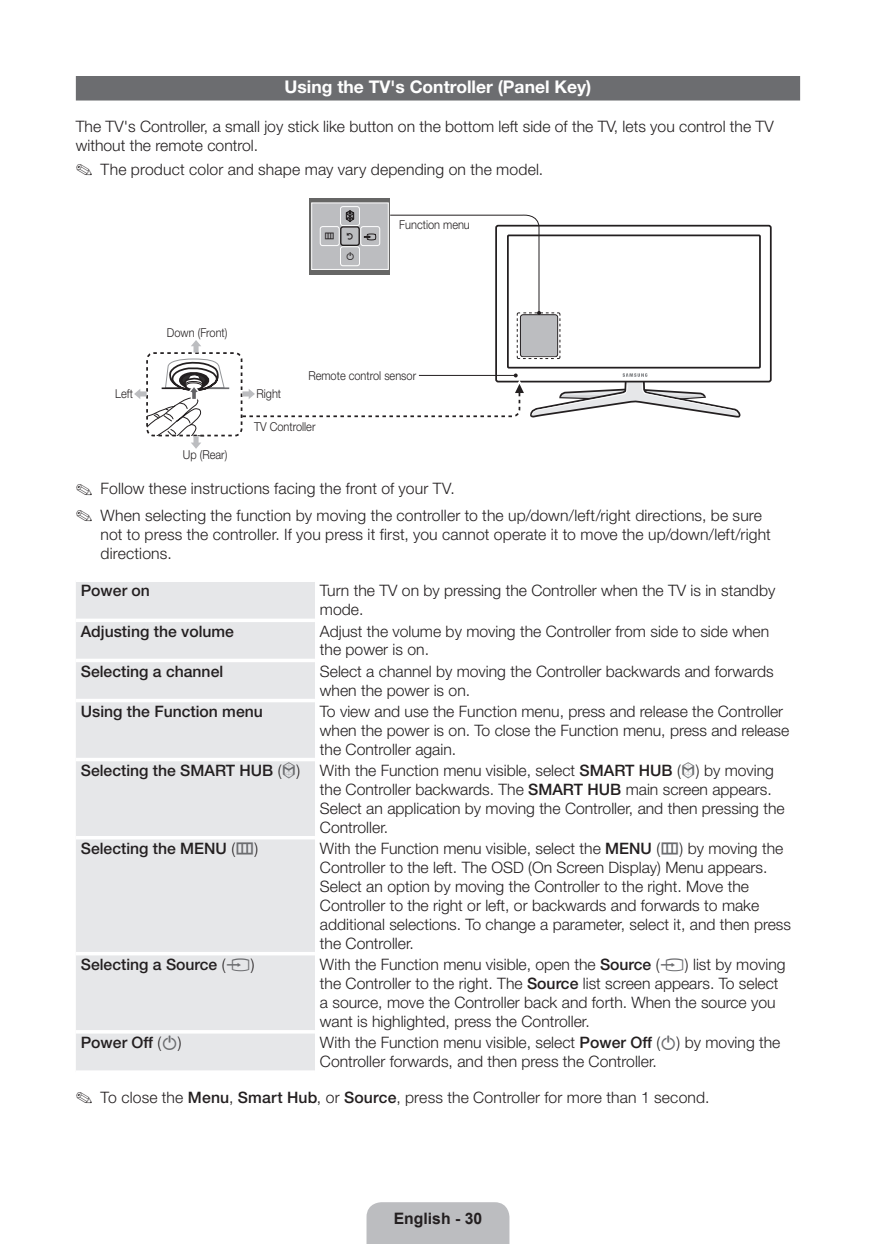
<style>
.page{position:relative;width:876px;height:1244px;background:#fff}
.page>*{position:absolute;margin:0;border:0;box-sizing:border-box;transform-origin:0 0}
.t1{font:700 17.5px "Helvetica Neue LT Pro";color:#fff}
.t2{font:300 15.75px/18.9px "Helvetica Neue LT Pro";color:#231f20}
.t3{font:500 15.75px "Helvetica Neue LT Pro";color:#231f20}
.t4{font:700 15.75px "Arial";color:#231f20}
.t5{font:300 12.25px "Helvetica Neue LT Pro";color:#231f20;scale:.9 1}
.t6{font:8.75px "AST TV Icons 3";color:#231f20;scale:.95 1}
.s1{font-weight:500}
.s2{font-weight:300}
.s3{color:#6c6d70}
</style>
<div class="page">
<div style="left:367px;top:1202px;width:142px;height:41px;background:#bcbdc0"></div>
<div style="left:76px;top:76px;width:724px;height:24px;background:#6c6d70"></div>
<div style="left:495px;top:225px;width:277px;height:157px;border:2px solid #231f20;border-radius:2px"></div>
<div style="left:507px;top:234px;width:254px;height:134px;border:2px solid #231f20"></div>
<svg style="left:310px;top:198px;width:80px;height:76px"></svg>
<div style="left:311px;top:203px;width:77px;height:66px;background:#bcbdc0;border:1px solid #fff"></div>
<svg style="left:319px;top:206px;width:62px;height:60px"></svg>
<svg style="left:389px;top:213px;width:172px;height:146px"></svg>
<hr style="left:207px;top:387px;width:22px;height:2px;background:#6c6d70">
<svg style="left:237px;top:373px;width:503px;height:63px"></svg>
<svg style="left:134px;top:340px;width:91px;height:108px"></svg>
<div style="left:76px;top:582px;width:239px;height:488px;background:#e6e7e9"></div>
<svg style="left:76px;top:698px;width:239px;height:4px"></svg>
<svg style="left:76px;top:835px;width:239px;height:4px"></svg>
<svg style="left:76px;top:757px;width:239px;height:4px"></svg>
<svg style="left:76px;top:951px;width:239px;height:4px"></svg>
<svg style="left:76px;top:618px;width:239px;height:4px"></svg>
<svg style="left:76px;top:658px;width:239px;height:4px"></svg>
<svg style="left:76px;top:1029px;width:239px;height:4px"></svg>
<svg style="left:283px;top:762px;width:12px;height:16px"></svg>
<svg style="left:237px;top:842px;width:16px;height:12px"></svg>
<svg style="left:163px;top:1035px;width:13px;height:14px"></svg>
<p class="t1" style="left:285px;top:76px;width:308px">Using the TV's Controller (Panel Key)</p>
<p class="t2" style="left:76px;top:117px;width:699px">The TV's Controller, a small joy stick like button on the bottom left side of the TV, lets you control the TV without the remote control.</p>
<p class="t2" style="left:76px;top:159px;width:469px">✎ The product color and shape may vary depending on the model.</p>
<p class="t5" style="left:167px;top:325px;width:69px">Down (Front)</p>
<p class="t5" style="left:115px;top:386px;width:21px">Left</p>
<p class="t5" style="left:256px;top:386px;width:29px">Right</p>
<p class="t6" style="left:325px;top:232px;width:12px">m</p>
<p class="t6" style="left:346px;top:232px;width:9px">R</p>
<p class="t6" style="left:345px;top:252px;width:11px">P</p>
<p class="t5" style="left:399px;top:217px;width:80px">Function menu</p>
<p class="t5" style="left:308px;top:368px;width:121px">Remote control sensor</p>
<p class="t5" style="left:183px;top:446px;width:51px">Up (Rear)</p>
<p class="t5" style="left:254px;top:419px;width:70px">TV Controller</p>
<p class="t2" style="left:76px;top:475px;width:688px;line-height:26.4px">✎ Follow these instructions facing the front of your TV.<br>✎ When selecting the function by moving the controller to the up/down/left/right directions, be sure</p>
<p class="t2" style="left:101px;top:524px;width:672px">not to press the controller. If you press it first, you cannot operate it to move the up/down/left/right directions.</p>
<p class="t3" style="left:81px;top:581px;width:71px">Power on</p>
<p class="t2" style="left:320px;top:581px;width:457px">Turn the TV on by pressing the Controller when the TV is in standby mode.</p>
<p class="t3" style="left:81px;top:621px;width:155px">Adjusting the volume</p>
<p class="t2" style="left:320px;top:621px;width:451px">Adjust the volume by moving the Controller from side to side when the power is on.</p>
<p class="t3" style="left:81px;top:661px;width:144px">Selecting a channel</p>
<p class="t2" style="left:320px;top:661px;width:455px">Select a channel by moving the Controller backwards and forwards when the power is on.</p>
<p class="t3" style="left:81px;top:701px;width:184px">Using the Function menu</p>
<p class="t2" style="left:320px;top:701px;width:471px">To view and use the Function menu, press and release the Controller when the power is on. To close the Function menu, press and release the Controller again.</p>
<p class="t2" style="left:320px;top:760px;width:466px;text-indent:-239px"><span class="s1">Selecting the SMART HUB</span> ( ) With the Function menu visible, select <span class="s1">SMART HUB</span> ( ) by moving the Controller backwards. The <span class="s1">SMART HUB</span> main screen appears.<br>Select an application by moving the Controller, and then pressing the Controller.</p>
<p class="t3" style="left:81px;top:838px;width:179px">Selecting the MENU <span class="s2">( )</span></p>
<p class="t2" style="left:320px;top:838px;width:473px">With the Function menu visible, select the <span class="s1">MENU</span> ( ) by moving the Controller to the left. The OSD (On Screen Display) Menu appears.<br>Select an option by moving the Controller to the right. Move the Controller to the right or left, or backwards and forwards to make additional selections. To change a parameter, select it, and then press the Controller.</p>
<p class="t3" style="left:81px;top:954px;width:175px">Selecting a Source <span class="s2">(</span><span class="s3">▲</span><span class="s2">)</span></p>
<p class="t2" style="left:320px;top:954px;width:467px">With the Function menu visible, open the <span class="s1">Source</span> (<span class="s3">▲</span>) list by moving the Controller to the right. The <span class="s1">Source</span> list screen appears. To select a source, move the Controller back and forth. When the source you want is highlighted, press the Controller.</p>
<p class="t3" style="left:81px;top:1032px;width:102px">Power Off <span class="s2">( )</span></p>
<p class="t2" style="left:320px;top:1032px;width:462px">With the Function menu visible, select <span class="s1">Power Off</span> ( ) by moving the<br>Controller forwards, and then press the Controller.</p>
<p class="t2" style="left:76px;top:1087px;width:635px">✎ To close the <span class="s1">Menu</span>, <span class="s1">Smart Hub</span>, or <span class="s1">Source</span>, press the Controller for more than 1 second.</p>
<p class="t4" style="left:394px;top:1207px;width:90px">English - 30</p>
</div>
